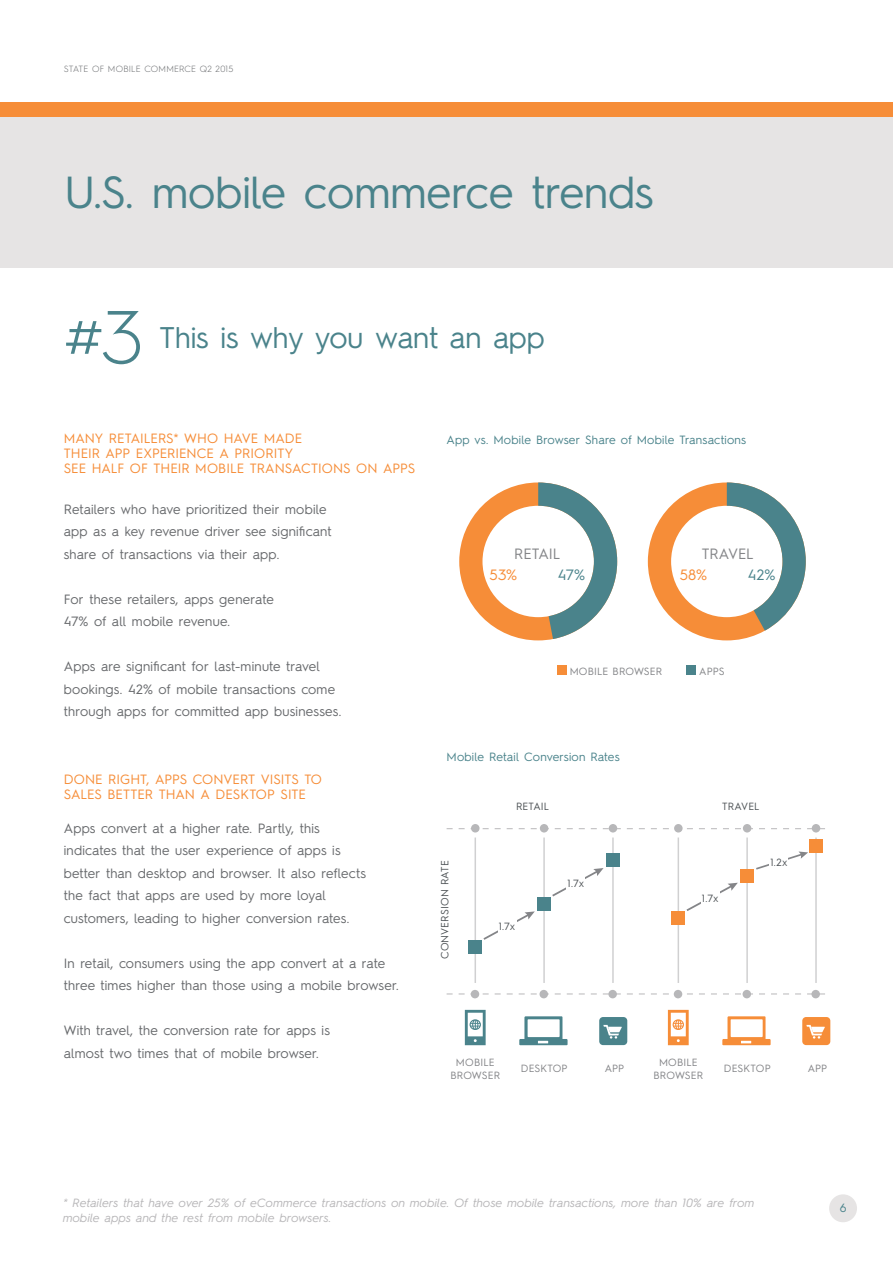
<style>
.page{position:relative;width:893px;height:1263px;background:#fff}
.page>*{position:absolute;margin:0;border:0;box-sizing:border-box;transform-origin:0 0}
.t1{font:300 75px "Hurme Geometric Sans 2";color:#4a838b}
.t2{font:45px "Hurme Geometric Sans 2";color:#4a838b}
.t3{font:30px "Hurme Geometric Sans 2";letter-spacing:-.005em;color:#4a838b}
.t4{font:15px "Hurme Geometric Sans 2";letter-spacing:-.005em;color:#848588}
.t5{font:15px "Hurme Geometric Sans 2";color:#f68d38}
.t6{font:15px "Hurme Geometric Sans 2";color:#4a838b}
.t7{font:13.5px/22.5px "Hurme Geometric Sans 2";letter-spacing:.015em;color:#67696c}
.t8{font:13.5px/15px "Hurme Geometric Sans 2";color:#f68d38}
.t9{font:italic 12px/15px "Hurme Geometric Sans 2";letter-spacing:.01em;color:#b8b7b9}
.t10{font:12px "Hurme Geometric Sans 2";letter-spacing:.015em;color:#4a838b}
.t11{font:10.5px "Hurme Geometric Sans 2";letter-spacing:.015em;color:#848588}
.t12{font:10.5px "Hurme Geometric Sans 2";letter-spacing:.01em;color:#4d5255}
.t13{font:300 9px "Hurme Geometric Sans 2";letter-spacing:.025em;color:#67696c}
</style>
<div class="page">
<div style="left:0;top:117px;width:893px;height:151px;background:#e6e4e4"></div>
<div style="left:0;top:103px;width:893px;height:14px;background:#f68d38"></div>
<div style="left:829px;top:1194px;width:28px;height:28px;background:#e6e4e4;border-radius:50%"></div>
<div style="left:687px;top:666px;width:9px;height:9px;background:#4a838b"></div>
<div style="left:557px;top:666px;width:9px;height:9px;background:#f68d38"></div>
<svg style="left:459px;top:482px;width:158px;height:158px"></svg>
<svg style="left:648px;top:482px;width:158px;height:158px"></svg>
<div style="left:599px;top:1017px;width:28px;height:28px;background:#4a838b;border-radius:4px"></div>
<svg style="left:603px;top:1025px;width:19px;height:13px"></svg>
<svg style="left:447px;top:828px;width:378px;height:1px"></svg>
<svg style="left:447px;top:993px;width:378px;height:1px"></svg>
<div style="left:471px;top:824px;width:9px;height:8px;background:#b7b7b9;border-radius:50%"></div>
<div style="left:540px;top:824px;width:8px;height:8px;background:#b7b7b9;border-radius:50%"></div>
<div style="left:609px;top:824px;width:8px;height:8px;background:#b7b7b9;border-radius:50%"></div>
<div style="left:471px;top:990px;width:8px;height:8px;background:#b7b7b9;border-radius:50%"></div>
<div style="left:539px;top:990px;width:9px;height:8px;background:#b7b7b9;border-radius:50%"></div>
<div style="left:608px;top:990px;width:9px;height:8px;background:#b7b7b9;border-radius:50%"></div>
<hr style="left:475px;top:837px;width:1px;height:146px;background:#d0d0d1">
<hr style="left:543px;top:837px;width:2px;height:146px;background:#d0d0d1">
<hr style="left:612px;top:837px;width:2px;height:146px;background:#d0d0d1">
<svg style="left:465px;top:1010px;width:21px;height:35px"></svg>
<div style="left:519px;top:1039px;width:49px;height:6px;background:#4a838b"></div>
<svg style="left:524px;top:1016px;width:38px;height:27px"></svg>
<div style="left:469px;top:940px;width:13px;height:13px;background:#4a838b"></div>
<div style="left:537px;top:897px;width:14px;height:13px;background:#4a838b"></div>
<div style="left:607px;top:853px;width:13px;height:14px;background:#4a838b"></div>
<svg style="left:483px;top:911px;width:52px;height:29px"></svg>
<div style="left:498px;top:918px;width:18px;height:16px;background:#fff"></div>
<svg style="left:552px;top:868px;width:52px;height:28px"></svg>
<div style="left:566px;top:875px;width:19px;height:15px;background:#fff"></div>
<div style="left:802px;top:1017px;width:28px;height:28px;background:#f68d38;border-radius:4px"></div>
<svg style="left:806px;top:1025px;width:19px;height:13px"></svg>
<div style="left:674px;top:824px;width:9px;height:8px;background:#b7b7b9;border-radius:50%"></div>
<div style="left:743px;top:824px;width:8px;height:8px;background:#b7b7b9;border-radius:50%"></div>
<div style="left:812px;top:824px;width:8px;height:8px;background:#b7b7b9;border-radius:50%"></div>
<div style="left:674px;top:990px;width:8px;height:8px;background:#b7b7b9;border-radius:50%"></div>
<div style="left:742px;top:990px;width:9px;height:8px;background:#b7b7b9;border-radius:50%"></div>
<div style="left:811px;top:990px;width:9px;height:8px;background:#b7b7b9;border-radius:50%"></div>
<hr style="left:678px;top:837px;width:1px;height:146px;background:#d0d0d1">
<hr style="left:746px;top:837px;width:2px;height:146px;background:#d0d0d1">
<hr style="left:815px;top:837px;width:2px;height:146px;background:#d0d0d1">
<svg style="left:668px;top:1010px;width:21px;height:35px"></svg>
<div style="left:722px;top:1039px;width:49px;height:6px;background:#f68d38"></div>
<svg style="left:727px;top:1016px;width:38px;height:27px"></svg>
<div style="left:672px;top:912px;width:13px;height:13px;background:#f68d38"></div>
<div style="left:740px;top:869px;width:14px;height:13px;background:#f68d38"></div>
<div style="left:810px;top:840px;width:13px;height:13px;background:#f68d38"></div>
<svg style="left:686px;top:883px;width:52px;height:28px"></svg>
<div style="left:701px;top:890px;width:18px;height:15px;background:#fff"></div>
<svg style="left:756px;top:851px;width:52px;height:18px"></svg>
<div style="left:769px;top:854px;width:19px;height:15px;background:#fff"></div>
<p class="t13" style="left:64px;top:63px;width:171px">STATE OF MOBILE COMMERCE Q2 2015</p>
<p class="t2" style="left:64px;top:160px;width:591px">U.S. mobile commerce trends</p>
<p class="t1" style="left:64px;top:286px;width:81px">#3</p>
<p class="t3" style="left:159px;top:316px;width:387px">This is why you want an app</p>
<p class="t8" style="left:64px;top:430px;width:240px">MANY RETAILERS* WHO HAVE MADE<br>THEIR APP EXPERIENCE A PRIORITY</p>
<p class="t8" style="left:64px;top:460px;width:353px">SEE HALF OF THEIR MOBILE TRANSACTIONS ON APPS</p>
<p class="t7" style="left:64px;top:497px;width:269px">Retailers who have prioritized their mobile app as a key revenue driver see significant share of transactions via their app.</p>
<p class="t7" style="left:64px;top:587px;width:211px">For these retailers, apps generate<br>47% of all mobile revenue.</p>
<p class="t7" style="left:64px;top:654px;width:279px">Apps are significant for last-minute travel bookings. 42% of mobile transactions come through apps for committed app businesses.</p>
<p class="t8" style="left:64px;top:770px;width:260px">DONE RIGHT, APPS CONVERT VISITS TO<br>SALES BETTER THAN A DESKTOP SITE</p>
<p class="t7" style="left:64px;top:816px;width:304px">Apps convert at a higher rate. Partly, this indicates that the user experience of apps is better than desktop and browser. It also reflects the fact that apps are used by more loyal customers, leading to higher conversion rates.</p>
<p class="t7" style="left:64px;top:951px;width:336px">In retail, consumers using the app convert at a rate three times higher than those using a mobile browser.</p>
<p class="t7" style="left:64px;top:1018px;width:268px">With travel, the conversion rate for apps is almost two times that of mobile browser.</p>
<p class="t10" style="left:446px;top:431px;width:301px">App vs. Mobile Browser Share of Mobile Transactions</p>
<p class="t4" style="left:514px;top:543px;width:48px">RETAIL</p>
<p class="t4" style="left:702px;top:543px;width:53px">TRAVEL</p>
<p class="t5" style="left:489px;top:564px;width:29px">53%</p>
<p class="t6" style="left:558px;top:564px;width:29px">47%</p>
<p class="t5" style="left:680px;top:564px;width:29px">58%</p>
<p class="t6" style="left:748px;top:564px;width:29px">42%</p>
<p class="t11" style="left:570px;top:664px;width:94px">MOBILE BROWSER</p>
<p class="t11" style="left:699px;top:664px;width:27px">APPS</p>
<p class="t10" style="left:446px;top:748px;width:175px">Mobile Retail Conversion Rates</p>
<p class="t12" style="left:438px;top:959px;width:100px;rotate:-90deg">CONVERSION RATE</p>
<p class="t12" style="left:516px;top:799px;width:35px">RETAIL</p>
<p class="t12" style="left:499px;top:919px;width:18px">1.7x</p>
<p class="t12" style="left:567px;top:876px;width:18px">1.7x</p>
<p class="t12" style="left:722px;top:799px;width:39px">TRAVEL</p>
<p class="t12" style="left:702px;top:891px;width:18px">1.7x</p>
<p class="t12" style="left:770px;top:855px;width:19px">1.2x</p>
<p class="t11" style="left:456px;top:1055px;width:40px">MOBILE</p>
<p class="t11" style="left:450px;top:1067px;width:51px">BROWSER</p>
<p class="t11" style="left:521px;top:1061px;width:48px">DESKTOP</p>
<p class="t11" style="left:605px;top:1061px;width:21px">APP</p>
<p class="t11" style="left:659px;top:1055px;width:40px">MOBILE</p>
<p class="t11" style="left:653px;top:1067px;width:51px">BROWSER</p>
<p class="t11" style="left:724px;top:1061px;width:48px">DESKTOP</p>
<p class="t11" style="left:808px;top:1061px;width:21px">APP</p>
<p class="t9" style="left:63px;top:1194px;width:693px">* Retailers that have over 25% of eCommerce transactions on mobile. Of those mobile transactions, more than 10% are from mobile apps and the rest from mobile browsers.</p>
<p class="t10" style="left:840px;top:1200px;width:8px">6</p>
</div>
